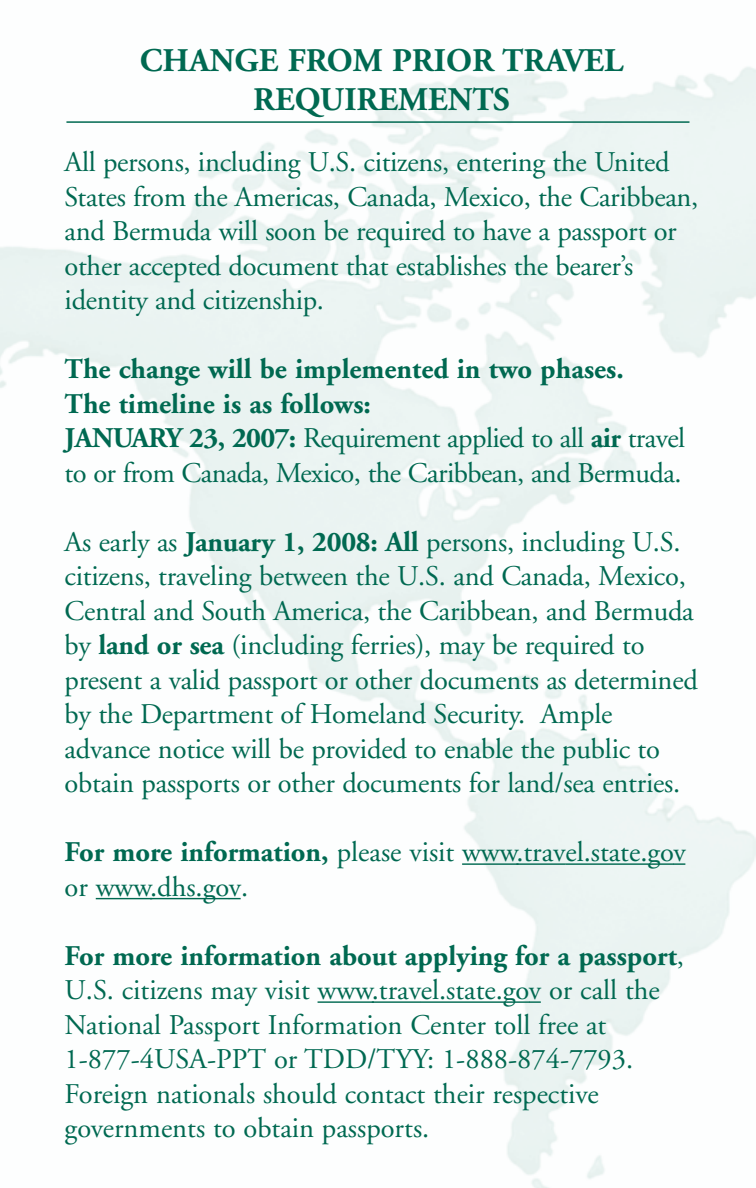
<style>
.page{position:relative;width:756px;height:1188px;background:#fff}
.page>*{position:absolute;margin:0;border:0;box-sizing:border-box;transform-origin:0 0}
.t1{font:700 33px/39px "Adobe Garamond";color:#006951;text-align:center}
.t2{font:28.5px/34.5px "Adobe Garamond";letter-spacing:-.01em;color:#006951}
.t3{font:700 28.5px/34.5px "Adobe Garamond";color:#006951}
.s1{font-weight:400}
.s2{font-weight:700}
</style>
<div class="page">
<hr style="left:462px;top:863px;width:57px;height:2px;background:#006951">
<hr style="left:516px;top:863px;width:50px;height:2px;background:#006951">
<hr style="left:565px;top:863px;width:109px;height:2px;background:#006951">
<svg style="left:674px;top:863px;width:11px;height:2px"></svg>
<hr style="left:96px;top:898px;width:56px;height:1px;background:#006951">
<hr style="left:150px;top:898px;width:79px;height:1px;background:#006951">
<svg style="left:229px;top:898px;width:12px;height:1px"></svg>
<hr style="left:318px;top:1001px;width:56px;height:2px;background:#006951">
<hr style="left:372px;top:1001px;width:49px;height:2px;background:#006951">
<hr style="left:421px;top:1001px;width:108px;height:2px;background:#006951">
<svg style="left:529px;top:1001px;width:12px;height:2px"></svg>
<hr style="left:66px;top:121px;width:623px;height:2px;background:#006951">
<p class="t1" style="left:140px;top:44px;width:485px">CHANGE FROM PRIOR TRAVEL<br>REQUIREMENTS</p>
<p class="t2" style="left:65px;top:147px;width:635px">All persons, including U.S. citizens, entering the United States from the Americas, Canada, Mexico, the Caribbean, and Bermuda will soon be required to have a passport or other accepted document that establishes the bearer’s identity and citizenship.</p>
<p class="t3" style="left:65px;top:354px;width:622px">The change will be implemented in two phases.<br>The timeline is as follows:<br>JANUARY 23, 2007: <span class="s1">Requirement applied to all</span> air <span class="s1">travel to or from Canada, Mexico, the Caribbean, and Bermuda.</span></p>
<p class="t2" style="left:65px;top:527px;width:635px">As early as <span class="s2">January 1, 2008: All</span> persons, including U.S. citizens, traveling between the U.S. and Canada, Mexico, Central and South America, the Caribbean, and Bermuda by <span class="s2">land or sea</span> (including ferries), may be required to present a valid passport or other documents as determined by the Department of Homeland Security. Ample advance notice will be provided to enable the public to obtain passports or other documents for land/sea entries.</p>
<p class="t2" style="left:65px;top:837px;width:623px"><span class="s2">For more information,</span> please visit www.travel.state.gov or www.dhs.gov.</p>
<p class="t2" style="left:65px;top:941px;width:621px"><span class="s2">For more information about applying for a passport</span>, U.S. citizens may visit www.travel.state.gov or call the National Passport Information Center toll free at 1-877-4USA-PPT or TDD/TYY: 1-888-874-7793.<br>Foreign nationals should contact their respective governments to obtain passports.</p>
</div>
